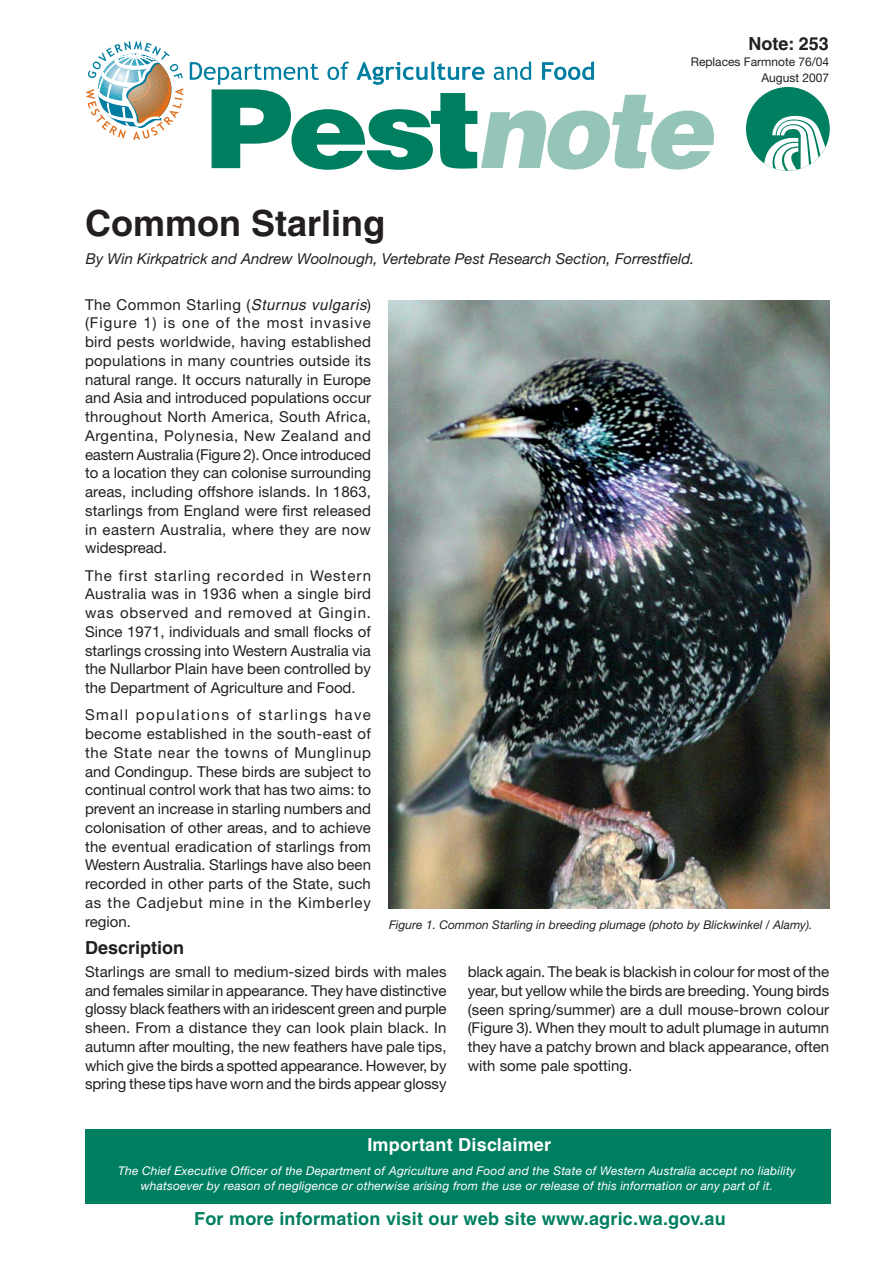
<style>
.page{position:relative;width:893px;height:1263px;background:#fff}
.page>*{position:absolute;margin:0;border:0;box-sizing:border-box;transform-origin:0 0}
.t1{font:700 36px "Helvetica";color:#231f20}
.t2{font:700 18px "Helvetica";letter-spacing:.015em;color:#007f60}
.t3{font:700 18px "Helvetica";letter-spacing:.015em;color:#fff}
.t4{font:700 18px "Helvetica";color:#231f20}
.t5{font:15px/18.8px "Helvetica Neue";color:#231f20;text-align:justify}
.t6{font:italic 15px "Helvetica Neue";color:#231f20}
.t7{font:italic 12px/15px "Helvetica Neue";letter-spacing:.015em;color:#fff;text-align:center}
.t8{font:italic 12px "Helvetica Neue";color:#231f20}
.t9{font:12px/15.6px "Helvetica Neue";color:#231f20;text-align:right}
.s1{font-family:"Helvetica";font-style:italic}
</style>
<div class="page">
<div style="left:85px;top:1129px;width:745px;height:74px;background:#007f60"></div>
<svg style="left:86px;top:41px;width:97px;height:99px"></svg>
<div style="left:746px;top:87px;width:84px;height:84px;background:#008061;border-radius:50%"></div>
<svg style="left:763px;top:115px;width:67px;height:56px"></svg>
<svg style="left:190px;top:61px;width:524px;height:109px"></svg>
<img style="left:388px;top:301px;width:441px;height:608px">
<p class="t4" style="left:748px;top:37px;width:82px">Note: 253</p>
<p class="t9" style="left:691px;top:55px;width:140px">Replaces Farmnote 76/04<br>August 2007</p>
<h1 class="t1" style="left:85px;top:210px;width:302px">Common Starling</h1>
<p class="t6" style="left:86px;top:254px;width:610px">By Win Kirkpatrick and Andrew Woolnough, Vertebrate Pest Research Section, Forrestfield.</p>
<p class="t5" style="left:85px;top:296px;width:287px">The Common Starling (<span class="s1">Sturnus vulgaris</span>) (Figure 1) is one of the most invasive bird pests worldwide, having established populations in many countries outside its natural range. It occurs naturally in Europe and Asia and introduced populations occur throughout North America, South Africa, Argentina, Polynesia, New Zealand and eastern Australia (Figure 2). Once introduced to a location they can colonise surrounding areas, including offshore islands. In 1863, starlings from England were first released in eastern Australia, where they are now widespread.</p>
<p class="t5" style="left:85px;top:567px;width:287px">The first starling recorded in Western Australia was in 1936 when a single bird was observed and removed at Gingin.<br>Since 1971, individuals and small flocks of starlings crossing into Western Australia via the Nullarbor Plain have been controlled by the Department of Agriculture and Food.</p>
<p class="t5" style="left:85px;top:707px;width:287px">Small populations of starlings have become established in the south-east of the State near the towns of Munglinup and Condingup. These birds are subject to continual control work that has two aims: to prevent an increase in starling numbers and colonisation of other areas, and to achieve the eventual eradication of starlings from Western Australia. Starlings have also been recorded in other parts of the State, such as the Cadjebut mine in the Kimberley region.</p>
<p class="t4" style="left:85px;top:941px;width:101px">Description</p>
<p class="t5" style="left:85px;top:964px;width:363px">Starlings are small to medium-sized birds with males and females similar in appearance. They have distinctive glossy black feathers with an iridescent green and purple sheen. From a distance they can look plain black. In autumn after moulting, the new feathers have pale tips, which give the birds a spotted appearance. However, by spring these tips have worn and the birds appear glossy</p>
<p class="t5" style="left:468px;top:964px;width:363px">black again. The beak is blackish in colour for most of the year, but yellow while the birds are breeding. Young birds (seen spring/summer) are a dull mouse-brown colour (Figure 3). When they moult to adult plumage in autumn they have a patchy brown and black appearance, often with some pale spotting.</p>
<p class="t8" style="left:389px;top:921px;width:425px">Figure 1. Common Starling in breeding plumage (photo by Blickwinkel / Alamy).</p>
<p class="t3" style="left:367px;top:1138px;width:185px">Important Disclaimer</p>
<p class="t7" style="left:118px;top:1164px;width:679px">The Chief Executive Officer of the Department of Agriculture and Food and the State of Western Australia accept no liability whatsoever by reason of negligence or otherwise arising from the use or release of this information or any part of it.</p>
<p class="t2" style="left:194px;top:1212px;width:533px">For more information visit our web site www.agric.wa.gov.au</p>
</div>
